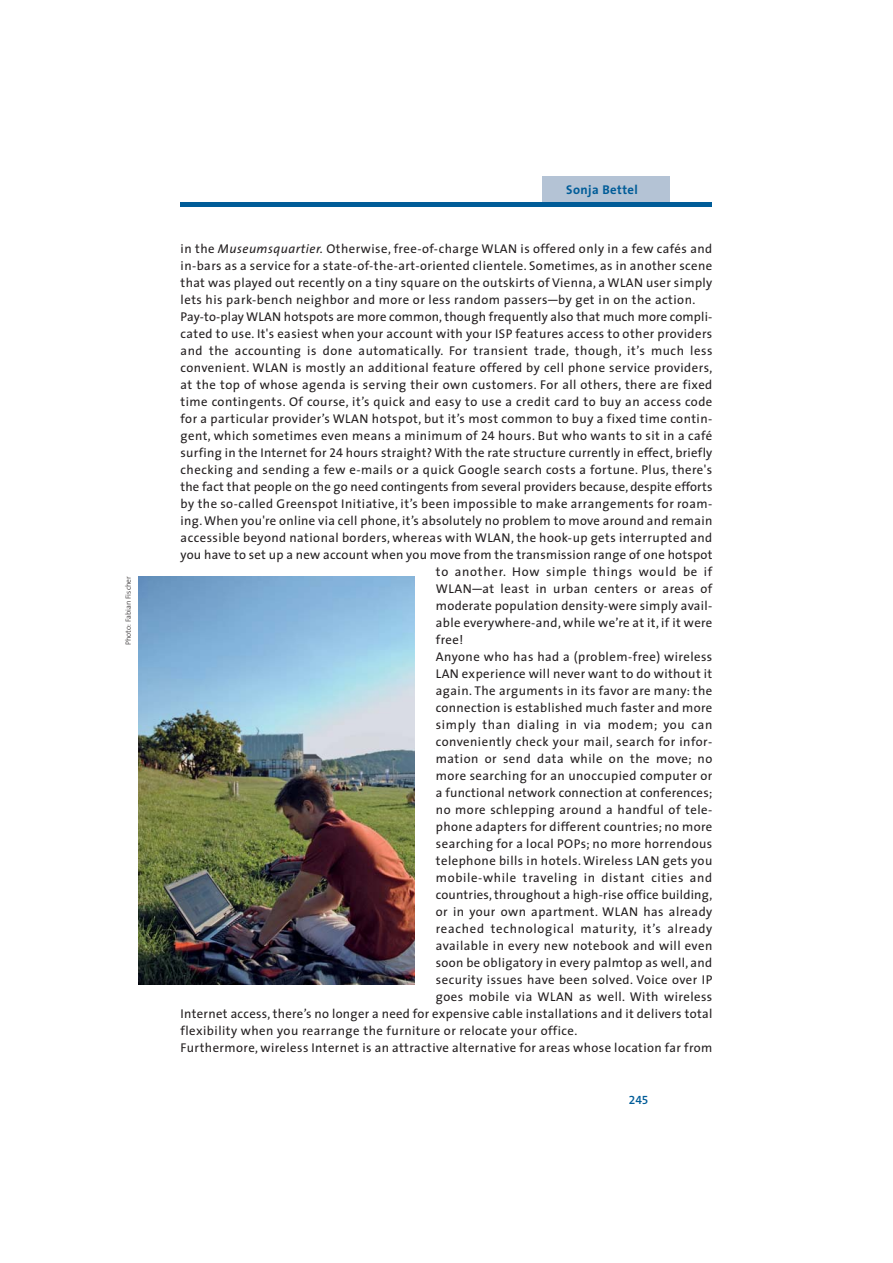
<style>
.page{position:relative;width:893px;height:1263px;background:#fff}
.page>*{position:absolute;margin:0;border:0;box-sizing:border-box;transform-origin:0 0}
.t1{font:12.75px "The Sans";letter-spacing:.035em;color:#231f20}
.t2{font:12.75px "The Sans";letter-spacing:.015em;color:#231f20}
.t3{font:12.75px "The Sans";letter-spacing:.055em;color:#231f20}
.t4{font:12.75px "The Sans";letter-spacing:.06em;color:#231f20}
.t5{font:700 12.75px "The Sans";letter-spacing:.03em;color:#005c98}
.t6{font:12px "The Sans Semi Bold Expert";color:#005c98}
.t7{font:300 7.5px "The Sans";letter-spacing:.005em;color:#231f20}
.s1{font-style:italic}
.s2{font-family:"The Sans Expert"}
.s3{font-family:"The Sans Caps"}
</style>
<div class="page">
<div style="left:542px;top:177px;width:127px;height:25px;background:#b4c3d5"></div>
<hr style="left:181px;top:202px;width:531px;height:4px;background:#005c98">
<img style="left:138px;top:576px;width:276px;height:408px">
<p class="t7" style="left:125px;top:645px;width:70px;rotate:-90deg">Photo: Fabian Fischer</p>
<p class="t5" style="left:566px;top:183px;width:73px">Sonja Bettel</p>
<p class="t1" style="left:181px;top:244px;width:533px">in the <span class="s1">Museumsquartier.</span> Otherwise, free-of-charge WLAN is offered only in a few cafés and</p>
<p class="t1" style="left:181px;top:261px;width:533px">in-bars as a service for a state-of-the-art-oriented clientele. Sometimes, as in another scene</p>
<p class="t1" style="left:181px;top:278px;width:533px">that was played out recently on a tiny square on the outskirts of Vienna, a WLAN user simply</p>
<p class="t1" style="left:181px;top:295px;width:516px">lets his park-bench neighbor and more or less random passers<span class="s2">—</span>by get in on the action.</p>
<p class="t2" style="left:181px;top:312px;width:533px">Pay-to-play WLAN hotspots are more common, though frequently also that much more compli-</p>
<p class="t1" style="left:181px;top:329px;width:533px">cated to use. It's easiest when your account with your ISP features access to other providers</p>
<p class="t1" style="left:181px;top:346px;width:533px">and the accounting is done automatically. For transient trade, though, it’s much less</p>
<p class="t1" style="left:181px;top:363px;width:533px">convenient. WLAN is mostly an additional feature offered by cell phone service providers,</p>
<p class="t1" style="left:181px;top:380px;width:533px">at the top of whose agenda is serving their own customers. For all others, there are fixed</p>
<p class="t1" style="left:181px;top:397px;width:533px">time contingents. Of course, it’s quick and easy to use a credit card to buy an access code</p>
<p class="t1" style="left:181px;top:414px;width:533px">for a particular provider’s WLAN hotspot, but it’s most common to buy a fixed time contin-</p>
<p class="t1" style="left:181px;top:431px;width:533px">gent, which sometimes even means a minimum of <span class="s3">24</span> hours. But who wants to sit in a café</p>
<p class="t1" style="left:181px;top:448px;width:533px">surfing in the Internet for <span class="s3">24</span> hours straight? With the rate structure currently in effect, briefly</p>
<p class="t1" style="left:181px;top:465px;width:533px">checking and sending a few e-mails or a quick Google search costs a fortune. Plus, there's</p>
<p class="t2" style="left:181px;top:482px;width:533px">the fact that people on the go need contingents from several providers because, despite efforts</p>
<p class="t1" style="left:181px;top:499px;width:533px">by the so-called Greenspot Initiative, it’s been impossible to make arrangements for roam-</p>
<p class="t1" style="left:181px;top:516px;width:533px">ing. When you're online via cell phone, it’s absolutely no problem to move around and remain</p>
<p class="t1" style="left:181px;top:533px;width:533px">accessible beyond national borders, whereas with WLAN, the hook-up gets interrupted and</p>
<p class="t1" style="left:181px;top:550px;width:533px">you have to set up a new account when you move from the transmission range of one hotspot</p>
<p class="t4" style="left:436px;top:567px;width:278px">to another. How simple things would be if</p>
<p class="t1" style="left:436px;top:584px;width:278px">WLAN<span class="s2">—</span>at least in urban centers or areas of</p>
<p class="t1" style="left:436px;top:601px;width:278px">moderate population density-were simply avail-</p>
<p class="t1" style="left:436px;top:618px;width:278px">able everywhere-and, while we’re at it, if it were</p>
<p class="t1" style="left:436px;top:635px;width:29px">free!</p>
<p class="t1" style="left:436px;top:652px;width:278px">Anyone who has had a (problem-free) wireless</p>
<p class="t1" style="left:436px;top:669px;width:278px">LAN experience will never want to do without it</p>
<p class="t1" style="left:436px;top:686px;width:278px">again. The arguments in its favor are many: the</p>
<p class="t1" style="left:436px;top:703px;width:278px">connection is established much faster and more</p>
<p class="t3" style="left:436px;top:720px;width:278px">simply than dialing in via modem; you can</p>
<p class="t1" style="left:436px;top:737px;width:278px">conveniently check your mail, search for infor-</p>
<p class="t1" style="left:436px;top:754px;width:278px">mation or send data while on the move; no</p>
<p class="t1" style="left:436px;top:771px;width:278px">more searching for an unoccupied computer or</p>
<p class="t1" style="left:436px;top:788px;width:278px">a functional network connection at conferences;</p>
<p class="t1" style="left:436px;top:805px;width:278px">no more schlepping around a handful of tele-</p>
<p class="t1" style="left:436px;top:822px;width:278px">phone adapters for different countries; no more</p>
<p class="t1" style="left:436px;top:839px;width:278px">searching for a local POPs; no more horrendous</p>
<p class="t1" style="left:436px;top:856px;width:278px">telephone bills in hotels. Wireless LAN gets you</p>
<p class="t1" style="left:436px;top:873px;width:278px">mobile-while traveling in distant cities and</p>
<p class="t1" style="left:436px;top:890px;width:278px">countries, throughout a high-rise office building,</p>
<p class="t1" style="left:436px;top:907px;width:278px">or in your own apartment. WLAN has already</p>
<p class="t3" style="left:436px;top:924px;width:278px">reached technological maturity, it’s already</p>
<p class="t1" style="left:436px;top:941px;width:278px">available in every new notebook and will even</p>
<p class="t1" style="left:436px;top:958px;width:278px">soon be obligatory in every palmtop as well, and</p>
<p class="t1" style="left:436px;top:975px;width:278px">security issues have been solved. Voice over IP</p>
<p class="t1" style="left:436px;top:992px;width:278px">goes mobile via WLAN as well. With wireless</p>
<p class="t1" style="left:181px;top:1009px;width:533px">Internet access, there’s no longer a need for expensive cable installations and it delivers total</p>
<p class="t1" style="left:181px;top:1026px;width:398px">flexibility when you rearrange the furniture or relocate your office.</p>
<p class="t1" style="left:181px;top:1043px;width:533px">Furthermore, wireless Internet is an attractive alternative for areas whose location far from</p>
<p class="t6" style="left:628px;top:1092px;width:21px">245</p>
</div>
